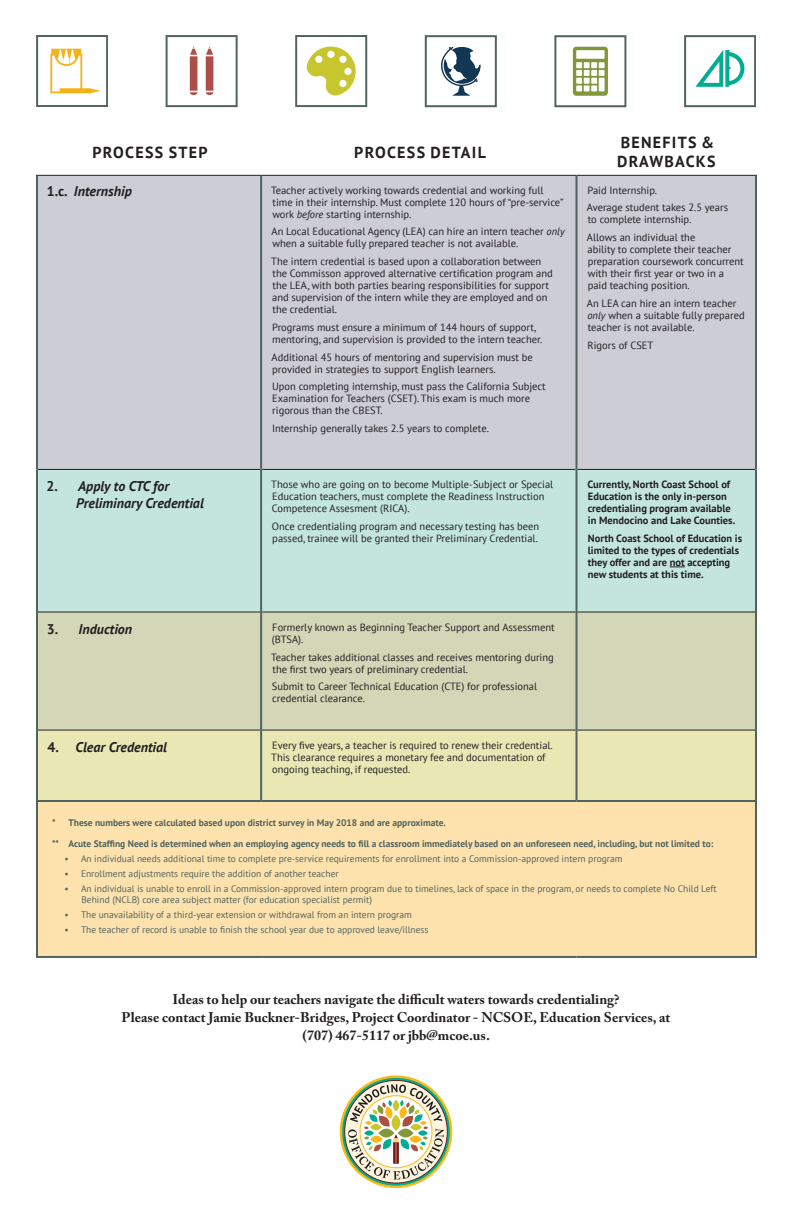
<style>
.page{position:relative;width:792px;height:1224px;background:#fff}
.page>*{position:absolute;margin:0;border:0;box-sizing:border-box;transform-origin:0 0}
.t1{font:700 16px/19.2px "PT Sans";letter-spacing:.08em;color:#231f20}
.t2{font:700 14px/18px "Adobe Caslon Pro";color:#231f20;text-align:center}
.t3{font:italic 700 14px/16.8px "PT Sans";color:#231f20}
.t4{font:10.5px/12px "PT Sans";color:#231f20}
.t5{font:700 10.5px/12px "PT Sans";color:#231f20}
.t6{font:9.5px/11.4px "PT Sans";color:#51635f}
.t7{font:700 9.5px/20.4px "PT Sans";color:#51635f}
.s1{font-style:normal}
.s2{font-style:italic}
</style>
<div class="page">
<svg style="left:340px;top:1076px;width:112px;height:112px"></svg>
<div style="left:36px;top:35px;width:72px;height:72px;border:2px solid #526460"></div>
<svg style="left:50px;top:49px;width:49px;height:44px"></svg>
<div style="left:295px;top:35px;width:72px;height:72px;border:2px solid #526460"></div>
<svg style="left:306px;top:46px;width:50px;height:50px"></svg>
<div style="left:166px;top:35px;width:72px;height:72px;border:2px solid #526460"></div>
<svg style="left:190px;top:46px;width:23px;height:49px"></svg>
<div style="left:684px;top:35px;width:72px;height:72px;border:2px solid #526460"></div>
<svg style="left:695px;top:50px;width:49px;height:37px"></svg>
<div style="left:425px;top:35px;width:72px;height:72px;border:2px solid #526460"></div>
<svg style="left:441px;top:47px;width:40px;height:49px"></svg>
<div style="left:554px;top:35px;width:72px;height:72px;border:2px solid #526460"></div>
<svg style="left:573px;top:47px;width:35px;height:49px"></svg>
<div style="left:38px;top:176px;width:717px;height:293px;background:#cdcdd6"></div>
<div style="left:38px;top:470px;width:717px;height:142px;background:#c3e5de"></div>
<div style="left:38px;top:613px;width:717px;height:117px;background:#d3d7b7"></div>
<div style="left:38px;top:731px;width:717px;height:69px;background:#e9e8b4"></div>
<div style="left:37px;top:801px;width:719px;height:156px;background:#fee2ae"></div>
<hr style="left:36px;top:175px;width:225px;height:1px;background:#231f20">
<hr style="left:261px;top:175px;width:315px;height:1px;background:#231f20">
<hr style="left:576px;top:175px;width:181px;height:1px;background:#231f20">
<hr style="left:38px;top:469px;width:222px;height:1px;background:#231f20">
<hr style="left:262px;top:469px;width:314px;height:1px;background:#231f20">
<hr style="left:578px;top:469px;width:177px;height:1px;background:#231f20">
<hr style="left:38px;top:612px;width:222px;height:1px;background:#231f20">
<hr style="left:262px;top:612px;width:314px;height:1px;background:#231f20">
<hr style="left:578px;top:612px;width:177px;height:1px;background:#231f20">
<hr style="left:38px;top:730px;width:222px;height:1px;background:#231f20">
<hr style="left:262px;top:730px;width:314px;height:1px;background:#231f20">
<hr style="left:578px;top:730px;width:177px;height:1px;background:#231f20">
<hr style="left:36px;top:176px;width:2px;height:293px;background:#51635f">
<hr style="left:260px;top:176px;width:2px;height:293px;background:#51635f">
<hr style="left:576px;top:176px;width:2px;height:293px;background:#51635f">
<hr style="left:755px;top:176px;width:2px;height:293px;background:#51635f">
<hr style="left:36px;top:469px;width:2px;height:143px;background:#51635f">
<hr style="left:260px;top:469px;width:2px;height:143px;background:#51635f">
<hr style="left:576px;top:469px;width:2px;height:143px;background:#51635f">
<hr style="left:755px;top:469px;width:2px;height:143px;background:#51635f">
<hr style="left:36px;top:612px;width:2px;height:118px;background:#51635f">
<hr style="left:260px;top:612px;width:2px;height:118px;background:#51635f">
<hr style="left:576px;top:612px;width:2px;height:118px;background:#51635f">
<hr style="left:755px;top:612px;width:2px;height:118px;background:#51635f">
<hr style="left:36px;top:730px;width:2px;height:70px;background:#51635f">
<hr style="left:260px;top:730px;width:2px;height:70px;background:#51635f">
<hr style="left:576px;top:730px;width:2px;height:70px;background:#51635f">
<hr style="left:755px;top:730px;width:2px;height:70px;background:#51635f">
<hr style="left:36px;top:800px;width:225px;height:2px;background:#51635f">
<hr style="left:36px;top:802px;width:2px;height:154px;background:#51635f">
<hr style="left:261px;top:800px;width:315px;height:2px;background:#51635f">
<hr style="left:576px;top:800px;width:181px;height:2px;background:#51635f">
<hr style="left:755px;top:802px;width:2px;height:154px;background:#51635f">
<hr style="left:36px;top:956px;width:225px;height:2px;background:#51635f">
<hr style="left:261px;top:956px;width:315px;height:2px;background:#51635f">
<hr style="left:576px;top:956px;width:181px;height:2px;background:#51635f">
<svg style="left:670px;top:567px;width:15px;height:1px"></svg>
<h1 class="t1" style="left:92px;top:142px;width:117px">PROCESS STEP</h1>
<h1 class="t1" style="left:354px;top:142px;width:133px">PROCESS DETAIL</h1>
<h1 class="t1" style="left:617px;top:132px;width:100px">BENEFITS &amp;<br>DRAWBACKS</h1>
<h2 class="t3" style="left:47px;top:183px;width:86px"><span class="s1">1.c.</span> Internship</h2>
<p class="t4" style="left:271px;top:184px;width:294px">Teacher actively working towards credential and working full time in their internship. Must complete 120 hours of “pre-service” work <span class="s2">before</span> starting internship.</p>
<p class="t4" style="left:272px;top:226px;width:295px">An Local Educational Agency (LEA) can hire an intern teacher <span class="s2">only </span>when a suitable fully prepared teacher is not available.</p>
<p class="t4" style="left:271px;top:255px;width:283px">The intern credential is based upon a collaboration between the Commisson approved alternative certification program and the LEA, with both parties bearing responsibilities for support and supervision of the intern while they are employed and on the credential.</p>
<p class="t4" style="left:272px;top:321px;width:272px">Programs must ensure a minimum of 144 hours of support, mentoring, and supervision is provided to the intern teacher.</p>
<p class="t4" style="left:272px;top:351px;width:263px">Additional 45 hours of mentoring and supervision must be provided in strategies to support English learners.</p>
<p class="t4" style="left:272px;top:381px;width:275px">Upon completing internship, must pass the California Subject<br>Examination for Teachers (CSET). This exam is much more rigorous than the CBEST.</p>
<p class="t4" style="left:272px;top:422px;width:218px">Internship generally takes 2.5 years to complete.</p>
<p class="t4" style="left:587px;top:181px;width:143px;line-height:17.8px">Paid Internship.<br>Average student takes 2.5 years</p>
<p class="t4" style="left:587px;top:211px;width:110px;line-height:17.8px">to complete internship.<br>Allows an individual the</p>
<p class="t4" style="left:588px;top:243px;width:158px">ability to complete their teacher preparation coursework concurrent with their first year or two in a paid teaching position.</p>
<p class="t4" style="left:587px;top:297px;width:159px">An LEA can hire an intern teacher <span class="s2">only</span> when a suitable fully prepared teacher is not available.</p>
<p class="t4" style="left:588px;top:339px;width:67px">Rigors of CSET</p>
<h2 class="t3" style="left:76px;top:477px;width:129px;text-indent:-30px"><span class="s1">2.</span> Apply to CTC for<br>Preliminary Credential</h2>
<p class="t4" style="left:271px;top:478px;width:284px">Those who are going on to become Multiple-Subject or Special<br>Education teachers, must complete the Readiness Instruction<br>Competence Assesment (RICA).</p>
<p class="t4" style="left:272px;top:520px;width:269px">Once credentialing program and necessary testing has been passed, trainee will be granted their Preliminary Credential.</p>
<h2 class="t3" style="left:47px;top:620px;width:87px"><span class="s1">3.</span> Induction</h2>
<p class="t4" style="left:272px;top:621px;width:284px">Formerly known as Beginning Teacher Support and Assessment (BTSA).</p>
<p class="t4" style="left:271px;top:651px;width:284px">Teacher takes additional classes and receives mentoring during the first two years of preliminary credential.</p>
<p class="t4" style="left:272px;top:680px;width:267px">Submit to Career Technical Education (CTE) for professional credential clearance.</p>
<h2 class="t3" style="left:47px;top:738px;width:121px"><span class="s1">4.</span> Clear Credential</h2>
<p class="t4" style="left:271px;top:739px;width:283px">Every five years, a teacher is required to renew their credential.<br>This clearance requires a monetary fee and documentation of ongoing teaching, if requested.</p>
<p class="t5" style="left:588px;top:478px;width:149px">Currently, North Coast School of<br>Education is the only in-person credentialing program available in Mendocino and Lake Counties.</p>
<p class="t5" style="left:588px;top:532px;width:156px">North Coast School of Education is limited to the types of credentials they offer and are not accepting new students at this time.</p>
<p class="t7" style="left:52px;top:813px;width:663px">* These numbers were calculated based upon district survey in May 2018 and are approximate.<br>** Acute Staffing Need is determined when an employing agency needs to fill a classroom immediately based on an unforeseen need, including, but not limited to:</p>
<p class="t6" style="left:65px;top:852px;width:559px">• An individual needs additional time to complete pre-service requirements for enrollment into a Commission-approved intern program</p>
<p class="t6" style="left:65px;top:867px;width:276px">• Enrollment adjustments require the addition of another teacher</p>
<p class="t6" style="left:81px;top:882px;width:637px;text-indent:-17px">• An individual is unable to enroll in a Commission-approved intern program due to timelines, lack of space in the program, or needs to complete No Child Left<br>Behind (NCLB) core area subject matter (for education specialist permit)</p>
<p class="t6" style="left:65px;top:909px;width:349px">• The unavailability of a third-year extension or withdrawal from an intern program</p>
<p class="t6" style="left:65px;top:924px;width:366px">• The teacher of record is unable to finish the school year due to approved leave/illness</p>
<h2 class="t2" style="left:122px;top:990px;width:550px">Ideas to help our teachers navigate the difficult waters towards credentialing?<br>Please contact Jamie Buckner-Bridges, Project Coordinator - NCSOE, Education Services, at (707) 467-5117 or jbb@mcoe.us.</h2>
</div>
